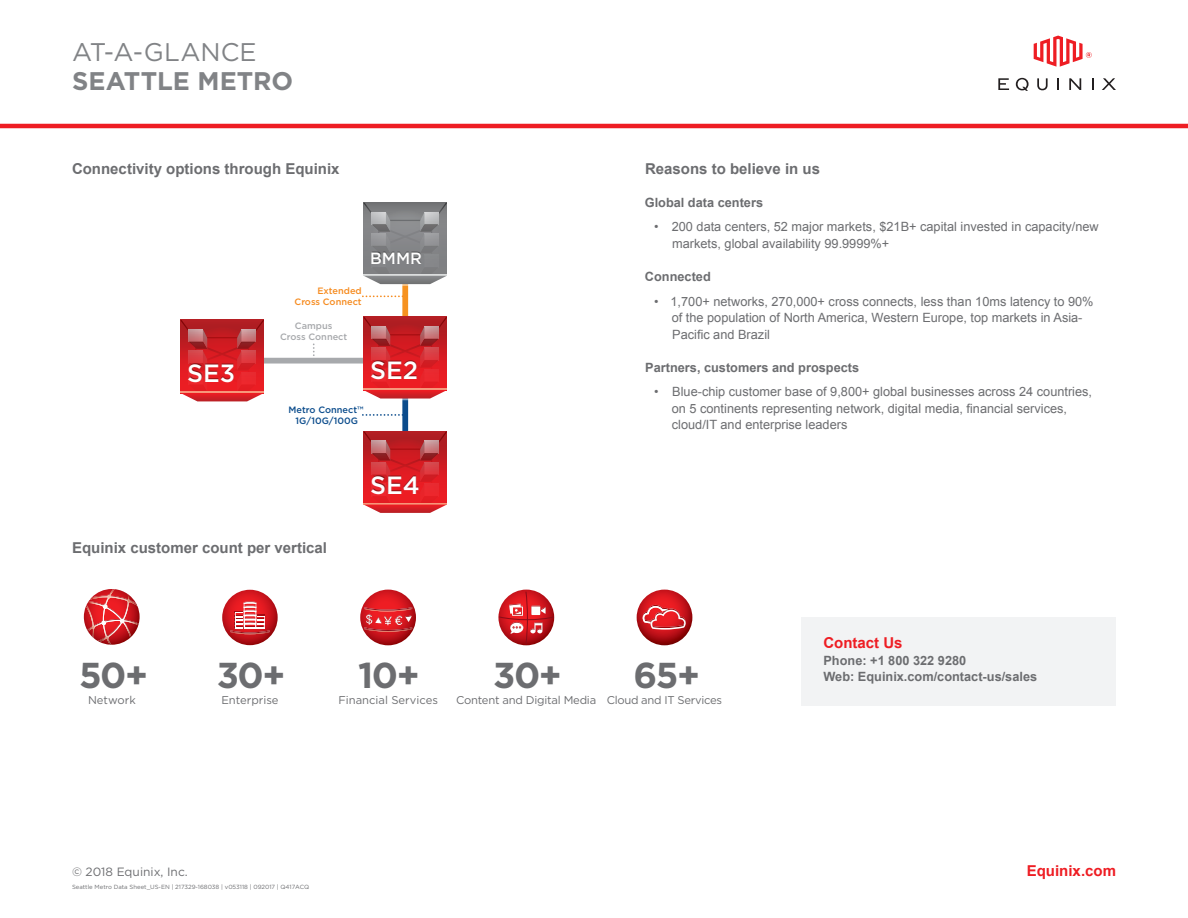
<style>
.page{position:relative;width:1188px;height:918px;background:#fff}
.page>*{position:absolute;margin:0;border:0;box-sizing:border-box;transform-origin:0 0}
.Copyright{font:700 36px "Gotham";letter-spacing:-.04em;color:#6c6d70}
.t1{font:700 25.5px "Gotham";color:#818386}
.t2{font:25.5px "Gotham";letter-spacing:.005em;color:#818386}
.t3{font:500 24.9px "Gotham";color:#fff}
.t4{font:500 16.35px "Gotham";color:#fff}
.Body_Title_1_Space{font:700 15px "Arial";color:#6c6d70}
.Side_Bar_Title{font:700 15px "Arial";color:#ee1d23}
.Body_Copy{font:700 15px "Arial";color:#6c6d70}
.t5{font:12.75px/16.5px "Arial";color:#6c6d70}
.Body_Copy-2{font:700 12.75px "Arial";color:#6c6d70}
.t6{font:12px "Gotham";color:#6c6d70}
.Copyright-2{font:11.25px "Gotham";letter-spacing:-.02em;color:#6c6d70}
.Copyright-3{font:11.25px "Gotham";color:#6c6d70}
.t7{font:500 9.15px/11.1px "Gotham";color:#0b4c8c;text-align:center}
.t8{font:500 9.15px/11.1px "Gotham";color:#f68b1f;text-align:right}
.t9{font:500 9.15px/11.1px "Gotham";color:#a7a9ac;text-align:center}
.Copyright_Code{font:6px "Gotham";color:#6c6d70}
</style>
<div class="page">
<svg style="left:998px;top:78px;width:11px;height:12px"></svg>
<svg style="left:1037px;top:78px;width:11px;height:12px"></svg>
<svg style="left:1057px;top:78px;width:2px;height:12px"></svg>
<svg style="left:1069px;top:78px;width:12px;height:12px"></svg>
<svg style="left:1092px;top:78px;width:1px;height:12px"></svg>
<svg style="left:1102px;top:78px;width:14px;height:12px"></svg>
<svg style="left:1016px;top:78px;width:13px;height:13px"></svg>
<svg style="left:1034px;top:36px;width:58px;height:31px"></svg>
<hr style="left:0;top:124px;width:1188px;height:4px;background:#ee1d23">
<div style="left:402px;top:389px;width:6px;height:47px;background:#0b4c8c"></div>
<div style="left:402px;top:279px;width:6px;height:41px;background:#f69220"></div>
<div style="left:255px;top:358px;width:109px;height:6px;background:#a7a9ac"></div>
<svg style="left:181px;top:320px;width:83px;height:82px;background:#d22e33"></svg>
<svg style="left:364px;top:317px;width:83px;height:83px;background:#d23135"></svg>
<svg style="left:364px;top:202px;width:83px;height:84px;background:#8c8d8f"></svg>
<svg style="left:313px;top:343px;width:2px;height:15px"></svg>
<svg style="left:364px;top:431px;width:83px;height:82px;background:#d22d32"></svg>
<svg style="left:363px;top:414px;width:40px;height:2px"></svg>
<svg style="left:363px;top:295px;width:40px;height:2px"></svg>
<div style="left:801px;top:617px;width:315px;height:89px;background:#f2f3f4"></div>
<svg style="left:84px;top:589px;width:56px;height:56px"></svg>
<svg style="left:222px;top:590px;width:56px;height:55px"></svg>
<svg style="left:360px;top:590px;width:56px;height:55px"></svg>
<img style="left:364px;top:631px;width:48px;height:1px">
<img style="left:364px;top:607px;width:48px;height:4px">
<img style="left:364px;top:627px;width:48px;height:4px">
<svg style="left:498px;top:590px;width:56px;height:55px"></svg>
<svg style="left:637px;top:590px;width:55px;height:55px"></svg>
<h2 class="t2" style="left:72px;top:36px;width:186px">AT-A-GLANCE</h2>
<h2 class="t1" style="left:72px;top:64px;width:223px">SEATTLE METRO</h2>
<p class="Body_Title_1_Space" style="left:72px;top:158px;width:269px">Connectivity options through Equinix</p>
<p class="t8" style="left:295px;top:285px;width:69px">Extended<br>Cross Connect</p>
<p class="t9" style="left:280px;top:320px;width:69px">Campus<br>Cross Connect</p>
<p class="t4" style="left:370px;top:247px;width:53px">BMMR</p>
<p class="t3" style="left:187px;top:357px;width:50px">SE3</p>
<p class="t3" style="left:370px;top:354px;width:49px">SE2</p>
<p class="t7" style="left:289px;top:404px;width:76px">Metro Connect™<br>1G/10G/100G</p>
<p class="Body_Title_1_Space" style="left:72px;top:538px;width:257px">Equinix customer count per vertical</p>
<p class="t3" style="left:370px;top:468px;width:51px">SE4</p>
<p class="Body_Copy" style="left:645px;top:158px;width:177px">Reasons to believe in us</p>
<p class="Body_Copy-2" style="left:645px;top:194px;width:120px">Global data centers</p>
<p class="t5" style="left:672px;top:219px;width:428px;text-indent:-18px">• 200 data centers, 52 major markets, $21B+ capital invested in capacity/new markets, global availability 99.9999%+</p>
<p class="Body_Copy-2" style="left:645px;top:268px;width:67px">Connected</p>
<p class="t5" style="left:672px;top:293px;width:423px;text-indent:-18px">• 1,700+ networks, 270,000+ cross connects, less than 10ms latency to 90% of the population of North America, Western Europe, top markets in Asia-<br>Pacific and Brazil</p>
<p class="Body_Copy-2" style="left:645px;top:359px;width:215px">Partners, customers and prospects</p>
<p class="t5" style="left:672px;top:384px;width:422px;text-indent:-18px">• Blue-chip customer base of 9,800+ global businesses across 24 countries, on 5 continents representing network, digital media, financial services, cloud/IT and enterprise leaders</p>
<p class="Side_Bar_Title" style="left:823px;top:633px;width:81px">Contact Us</p>
<p class="Body_Copy-2" style="left:823px;top:652px;width:144px">Phone: +1 800 322 9280</p>
<p class="Copyright" style="left:79px;top:651px;width:71px">50+</p>
<p class="Body_Copy-2" style="left:823px;top:669px;width:215px">Web: Equinix.com/contact-us/sales</p>
<p class="Copyright-3" style="left:88px;top:693px;width:49px">Network</p>
<p class="Copyright" style="left:217px;top:651px;width:70px">30+</p>
<p class="Copyright-3" style="left:221px;top:693px;width:59px">Enterprise</p>
<p class="Copyright" style="left:358px;top:651px;width:63px">10+</p>
<p class="Copyright-3" style="left:338px;top:693px;width:101px">Financial Services</p>
<p class="Copyright" style="left:493px;top:651px;width:70px">30+</p>
<p class="Copyright-2" style="left:456px;top:693px;width:142px">Content and Digital Media</p>
<p class="Copyright" style="left:633px;top:651px;width:68px">65+</p>
<p class="Copyright-2" style="left:607px;top:693px;width:117px">Cloud and IT Services</p>
<p class="t6" style="left:72px;top:864px;width:117px">© 2018 Equinix, Inc.</p>
<p class="Side_Bar_Title" style="left:1027px;top:861px;width:91px">Equinix.com</p>
<p class="Copyright_Code" style="left:72px;top:883px;width:239px">Seattle Metro Data Sheet_US-EN | 217329-168038 | v053118 | 092017 | Q417ACQ</p>
</div>
